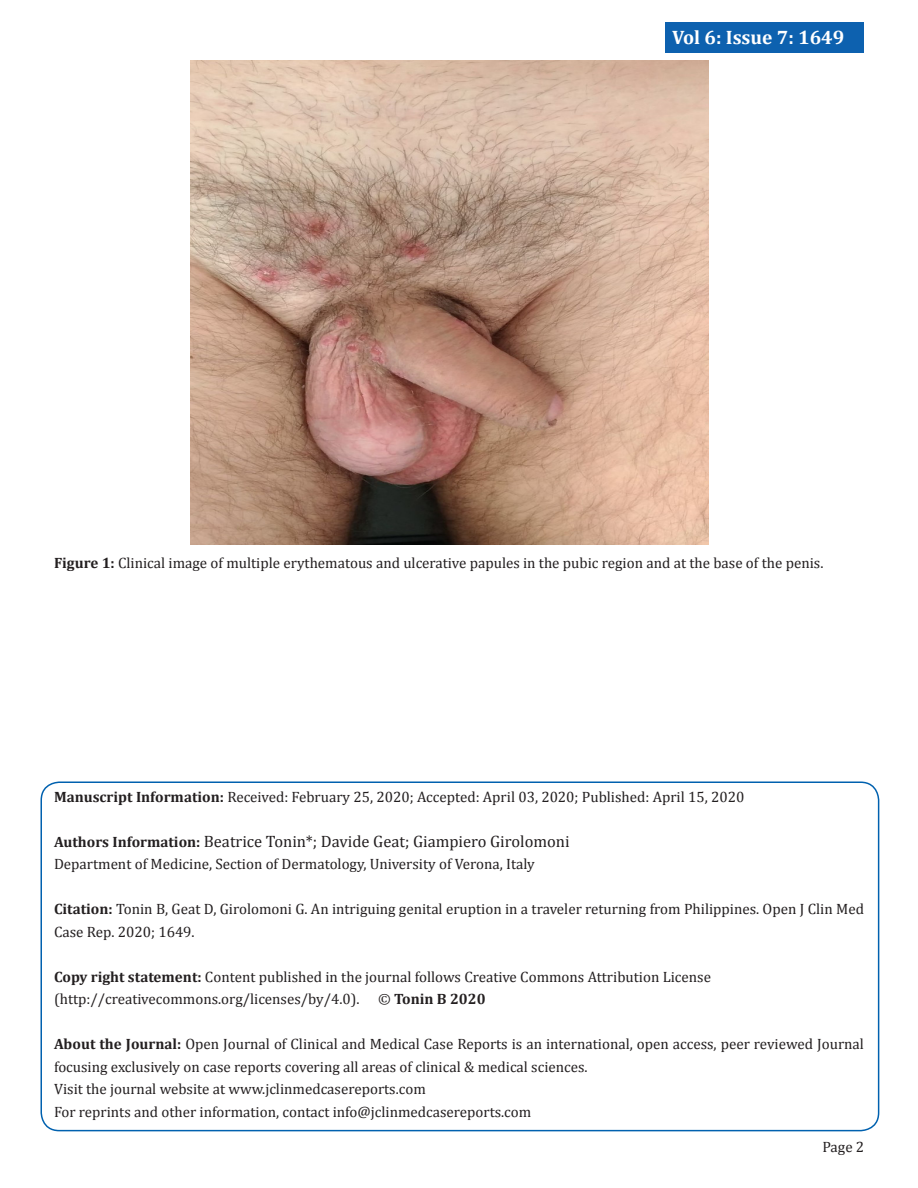
<style>
.page{position:relative;width:918px;height:1188px;background:#fff}
.page>*{position:absolute;margin:0;border:0;box-sizing:border-box;transform-origin:0 0}
.t1{font:700 19.5px "Cambria";color:#fff}
.t2{font:16.5px "Cambria";color:#231f20}
.t3{font:15px/22.5px "Cambria";color:#231f20}
.s1{font-weight:700}
.s2{font-weight:700;font-size:15px}
</style>
<div class="page">
<div style="left:666px;top:22px;width:198px;height:30px;background:#0d61af"></div>
<div style="left:40px;top:782px;width:839px;height:349px;border:2px solid #0061af;border-radius:18px"></div>
<img style="left:191px;top:60px;width:517px;height:484px">
<p class="t1" style="left:672px;top:24px;width:174px">Vol 6: Issue 7: 1649</p>
<p class="t3" style="left:54px;top:552px;width:771px"><span class="s1">Figure 1:</span> Clinical image of multiple erythematous and ulcerative papules in the pubic region and at the base of the penis.</p>
<p class="t3" style="left:54px;top:785px;width:692px"><span class="s1">Manuscript Information:</span> Received: February 25, 2020; Accepted: April 03, 2020; Published: April 15, 2020</p>
<p class="t2" style="left:54px;top:831px;width:517px"><span class="s2">Authors Information:</span> Beatrice Tonin*; Davide Geat; Giampiero Girolomoni</p>
<p class="t3" style="left:54px;top:853px;width:482px">Department of Medicine, Section of Dermatology, University of Verona, Italy</p>
<p class="t3" style="left:54px;top:898px;width:811px"><span class="s1">Citation:</span> Tonin B, Geat D, Girolomoni G. An intriguing genital eruption in a traveler returning from Philippines. Open J Clin Med<br>Case Rep. 2020; 1649.</p>
<p class="t3" style="left:54px;top:965px;width:659px"><span class="s1">Copy right statement:</span> Content published in the journal follows Creative Commons Attribution License</p>
<p class="t3" style="left:54px;top:988px;width:433px">(http://creativecommons.org/licenses/by/4.0). © <span class="s1">Tonin B 2020</span></p>
<p class="t3" style="left:54px;top:1033px;width:812px"><span class="s1">About the Journal:</span> Open Journal of Clinical and Medical Case Reports is an international, open access, peer reviewed Journal focusing exclusively on case reports covering all areas of clinical &amp; medical sciences.</p>
<p class="t3" style="left:54px;top:1078px;width:373px">Visit the journal website at www.jclinmedcasereports.com</p>
<p class="t3" style="left:54px;top:1100px;width:479px">For reprints and other information, contact info@jclinmedcasereports.com</p>
<p class="t3" style="left:822px;top:1135px;width:43px">Page 2</p>
</div>
